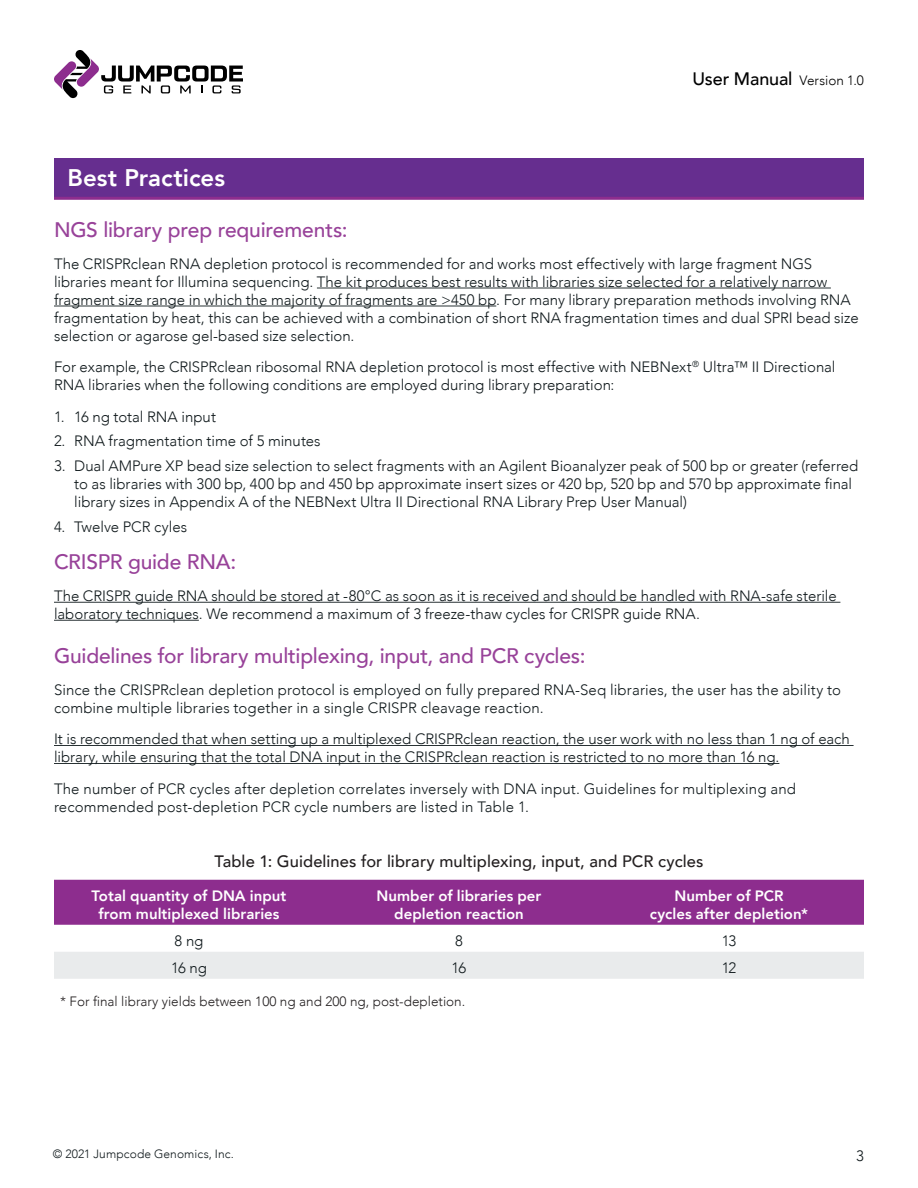
<style>
.page{position:relative;width:918px;height:1188px;background:#fff}
.page>*{position:absolute;margin:0;border:0;box-sizing:border-box;transform-origin:0 0}
.Section_Heading{font:800 24px "Avenir";color:#fff}
.Sub-Heading__Lower_C{font:500 21px "Avenir";letter-spacing:-.01em;color:#984299}
.t1{font:500 18px "Avenir";letter-spacing:-.01em;color:#000001}
.Table_Title{font:500 16.5px "Avenir";letter-spacing:.005em;color:#231f20}
.t2{font:300 15px/18px "Avenir";color:#10191c}
.t3{font:800 15px/18px "Avenir";color:#fff;text-align:center}
.t4{font:300 13.5px "Avenir";color:#231f20}
.t5{font:300 12px "Avenir";letter-spacing:.01em;color:#10191c}
.s1{font-weight:300;font-size:13.5px}
</style>
<div class="page">
<svg style="left:54px;top:50px;width:189px;height:49px"></svg>
<div style="left:54px;top:159px;width:810px;height:38px;background:#662e8f"></div>
<hr style="left:54px;top:197px;width:810px;height:3px;background:#8d2d8e">
<hr style="left:317px;top:288px;width:514px;height:1px;background:#293234">
<hr style="left:54px;top:306px;width:442px;height:1px;background:#293234">
<hr style="left:54px;top:602px;width:786px;height:1px;background:#293234">
<hr style="left:54px;top:620px;width:145px;height:1px;background:#293234">
<hr style="left:54px;top:745px;width:800px;height:1px;background:#293234">
<hr style="left:54px;top:763px;width:725px;height:1px;background:#293234">
<div style="left:54px;top:880px;width:810px;height:45px;background:#8d2d8e"></div>
<div style="left:54px;top:952px;width:810px;height:27px;background:#e9ebec"></div>
<p class="t1" style="left:693px;top:63px;width:173px">User Manual <span class="s1">Version 1.0</span></p>
<p class="Section_Heading" style="left:68px;top:159px;width:159px">Best Practices</p>
<p class="Sub-Heading__Lower_C" style="left:54px;top:212px;width:295px">NGS library prep requirements:</p>
<p class="t2" style="left:54px;top:254px;width:806px">The CRISPRclean RNA depletion protocol is recommended for and works most effectively with large fragment NGS libraries meant for Illumina sequencing. The kit produces best results with libraries size selected for a relatively narrow fragment size range in which the majority of fragments are &gt;450 bp. For many library preparation methods involving RNA fragmentation by heat, this can be achieved with a combination of short RNA fragmentation times and dual SPRI bead size selection or agarose gel-based size selection.</p>
<p class="t2" style="left:54px;top:358px;width:783px">For example, the CRISPRclean ribosomal RNA depletion protocol is most effective with NEBNext<sup>®</sup> Ultra™ II Directional<br>RNA libraries when the following conditions are employed during library preparation:</p>
<p class="t2" style="left:54px;top:407px;width:164px">1. 16 ng total RNA input</p>
<p class="t2" style="left:54px;top:432px;width:268px">2. RNA fragmentation time of 5 minutes</p>
<p class="t2" style="left:74px;top:457px;width:786px;text-indent:-20px">3. Dual AMPure XP bead size selection to select fragments with an Agilent Bioanalyzer peak of 500 bp or greater (referred to as libraries with 300 bp, 400 bp and 450 bp approximate insert sizes or 420 bp, 520 bp and 570 bp approximate final library sizes in Appendix A of the NEBNext Ultra II Directional RNA Library Prep User Manual)</p>
<p class="t2" style="left:54px;top:518px;width:135px">4. Twelve PCR cyles</p>
<p class="Sub-Heading__Lower_C" style="left:54px;top:544px;width:184px">CRISPR guide RNA:</p>
<p class="t2" style="left:54px;top:587px;width:784px">The CRISPR guide RNA should be stored at -80°C as soon as it is received and should be handled with RNA-safe sterile laboratory techniques. We recommend a maximum of 3 freeze-thaw cycles for CRISPR guide RNA.</p>
<p class="Sub-Heading__Lower_C" style="left:54px;top:638px;width:533px">Guidelines for library multiplexing, input, and PCR cycles:</p>
<p class="t2" style="left:54px;top:680px;width:789px">Since the CRISPRclean depletion protocol is employed on fully prepared RNA-Seq libraries, the user has the ability to combine multiple libraries together in a single CRISPR cleavage reaction.</p>
<p class="t2" style="left:54px;top:730px;width:797px">It is recommended that when setting up a multiplexed CRISPRclean reaction, the user work with no less than 1 ng of each library, while ensuring that the total DNA input in the CRISPRclean reaction is restricted to no more than 16 ng.</p>
<p class="t2" style="left:54px;top:779px;width:743px">The number of PCR cycles after depletion correlates inversely with DNA input. Guidelines for multiplexing and recommended post-depletion PCR cycle numbers are listed in Table 1.</p>
<p class="Table_Title" style="left:215px;top:847px;width:490px">Table 1: Guidelines for library multiplexing, input, and PCR cycles</p>
<p class="t3" style="left:92px;top:887px;width:196px">Total quantity of DNA input from multiplexed libraries</p>
<p class="t3" style="left:377px;top:887px;width:166px">Number of libraries per depletion reaction</p>
<p class="t3" style="left:650px;top:887px;width:160px">Number of PCR<br>cycles after depletion*</p>
<p class="t2" style="left:175px;top:932px;width:30px">8 ng</p>
<p class="t2" style="left:455px;top:932px;width:9px">8</p>
<p class="t2" style="left:722px;top:932px;width:16px">13</p>
<p class="t2" style="left:171px;top:959px;width:37px">16 ng</p>
<p class="t2" style="left:452px;top:959px;width:16px">16</p>
<p class="t2" style="left:722px;top:959px;width:16px">12</p>
<p class="t4" style="left:60px;top:993px;width:407px">* For final library yields between 100 ng and 200 ng, post-depletion.</p>
<p class="t5" style="left:53px;top:1147px;width:182px">© 2021 Jumpcode Genomics, Inc.</p>
<p class="t2" style="left:856px;top:1147px;width:9px">3</p>
</div>
